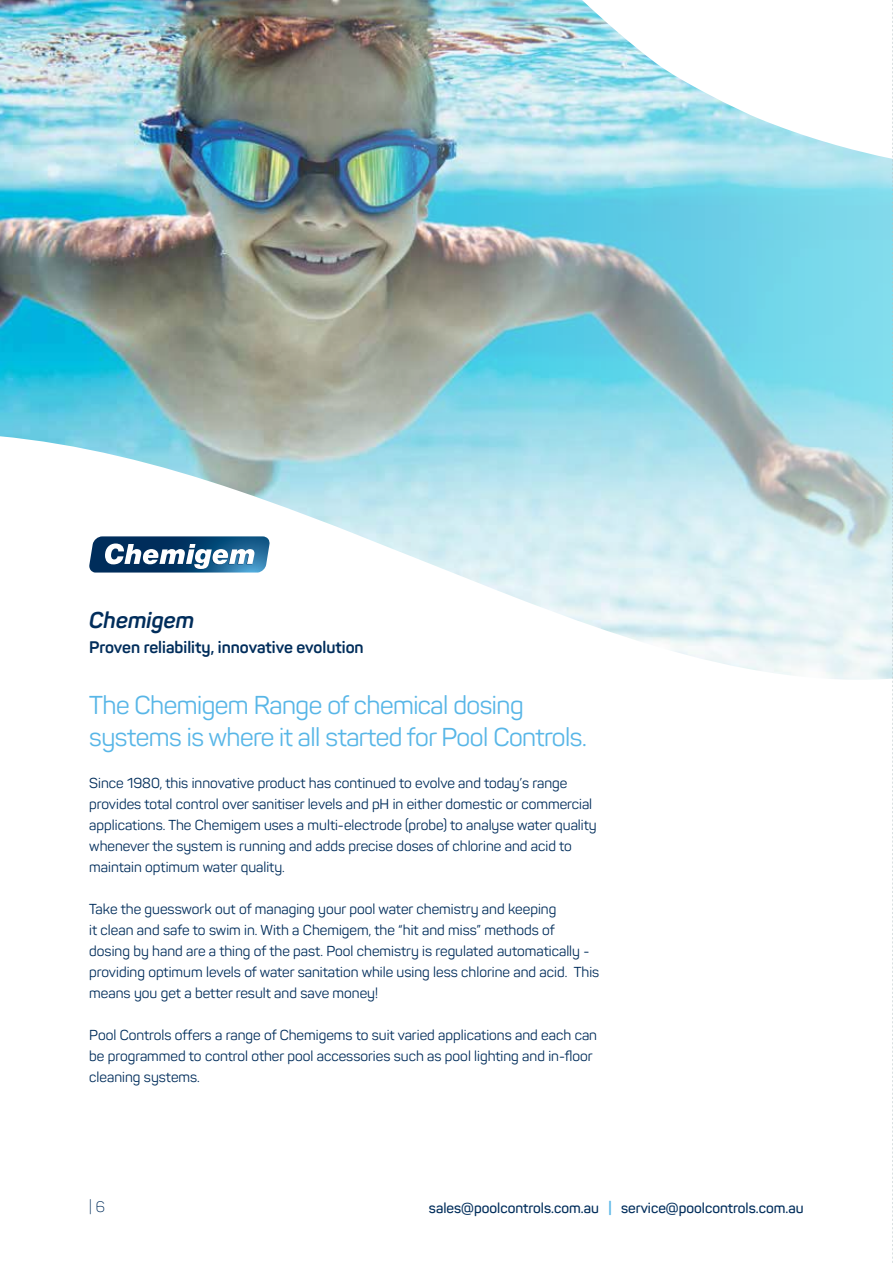
<style>
.page{position:relative;width:893px;height:1263px;background:#fff}
.page>*{position:absolute;margin:0;border:0;box-sizing:border-box;transform-origin:0 0}
.t1{font:25.5px/31.5px "Panton";letter-spacing:-.02em;color:#58b6e7}
.t2{font:italic 700 22.5px "Panton";color:#002d5b}
.t3{font:700 16.5px "Panton";color:#002d5b}
.t4{font:300 15px "Panton";color:#002d5b}
.t5{font:14.25px/21px "Panton";color:#002d5b}
.t6{font:600 14.25px "Panton";color:#002d5b}
.s1{font-weight:700;color:#58b6e7}
</style>
<div class="page">
<img style="left:0;top:0;width:892px;height:680px">
<svg style="left:89px;top:536px;width:181px;height:36px"></svg>
<svg style="left:892px;top:0;width:1px;height:1263px"></svg>
<h2 class="t2" style="left:89px;top:606px;width:107px">Chemigem</h2>
<p class="t3" style="left:89px;top:636px;width:276px">Proven reliability, innovative evolution</p>
<h1 class="t1" style="left:89px;top:690px;width:499px">The Chemigem Range of chemical dosing systems is where it all started for Pool Controls.</h1>
<p class="t5" style="left:89px;top:772px;width:509px">Since 1980, this innovative product has continued to evolve and today’s range provides total control over sanitiser levels and pH in either domestic or commercial applications. The Chemigem uses a multi-electrode (probe) to analyse water quality whenever the system is running and adds precise doses of chlorine and acid to maintain optimum water quality.</p>
<p class="t5" style="left:89px;top:898px;width:511px">Take the guesswork out of managing your pool water chemistry and keeping<br>it clean and safe to swim in. With a Chemigem, the “hit and miss” methods of<br>dosing by hand are a thing of the past. Pool chemistry is regulated automatically - providing optimum levels of water sanitation while using less chlorine and acid. This means you get a better result and save money!</p>
<p class="t5" style="left:89px;top:1024px;width:509px">Pool Controls offers a range of Chemigems to suit varied applications and each can be programmed to control other pool accessories such as pool lighting and in-floor cleaning systems.</p>
<p class="t4" style="left:89px;top:1197px;width:17px">| 6</p>
<p class="t6" style="left:429px;top:1199px;width:376px">sales@poolcontrols.com.au <span class="s1">|</span> service@poolcontrols.com.au</p>
</div>
